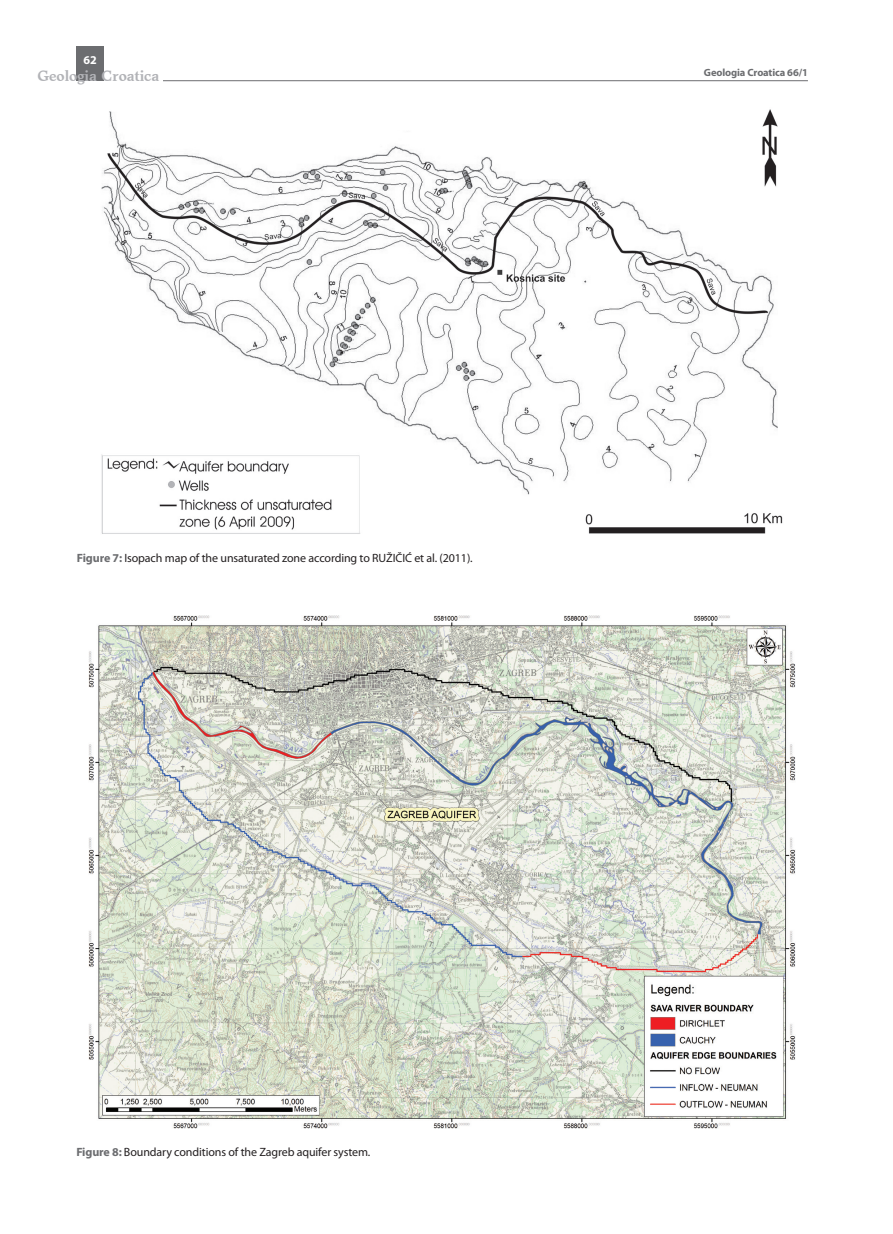
<style>
.page{position:relative;width:893px;height:1234px;background:#fff}
.page>*{position:absolute;margin:0;border:0;box-sizing:border-box;transform-origin:0 0}
.t1{font:700 15px "Matt Antique BT";letter-spacing:-.01em;color:#b2b3b7}
.t2{font:12px "Myriad Pro";letter-spacing:-.01em;color:#231f20}
.t3{font:700 12px "Myriad Pro";color:#fff}
.t4{font:700 10.5px "Myriad Pro";letter-spacing:-.01em;color:#6c6d70}
.s1{font-weight:700;color:#6c6d70}
</style>
<div class="page">
<hr style="left:163px;top:80px;width:645px;height:1px;background:#6c6d70">
<div style="left:77px;top:47px;width:27px;height:34px;background:#6c6d70"></div>
<img style="left:101px;top:109px;width:682px;height:425px">
<img style="left:88px;top:615px;width:707px;height:512px">
<p class="t3" style="left:84px;top:52px;width:15px">62</p>
<p class="t1" style="left:37px;top:66px;width:124px">Geologia Croatica</p>
<p class="t4" style="left:704px;top:66px;width:106px">Geologia Croatica 66/1</p>
<p class="t2" style="left:77px;top:550px;width:397px"><span class="s1">Figure 7:</span> Isopach map of the unsaturated zone according to RUŽIČIĆ et al. (2011).</p>
<p class="t2" style="left:76px;top:1144px;width:296px"><span class="s1">Figure 8:</span> Boundary conditions of the Zagreb aquifer system.</p>
</div>
